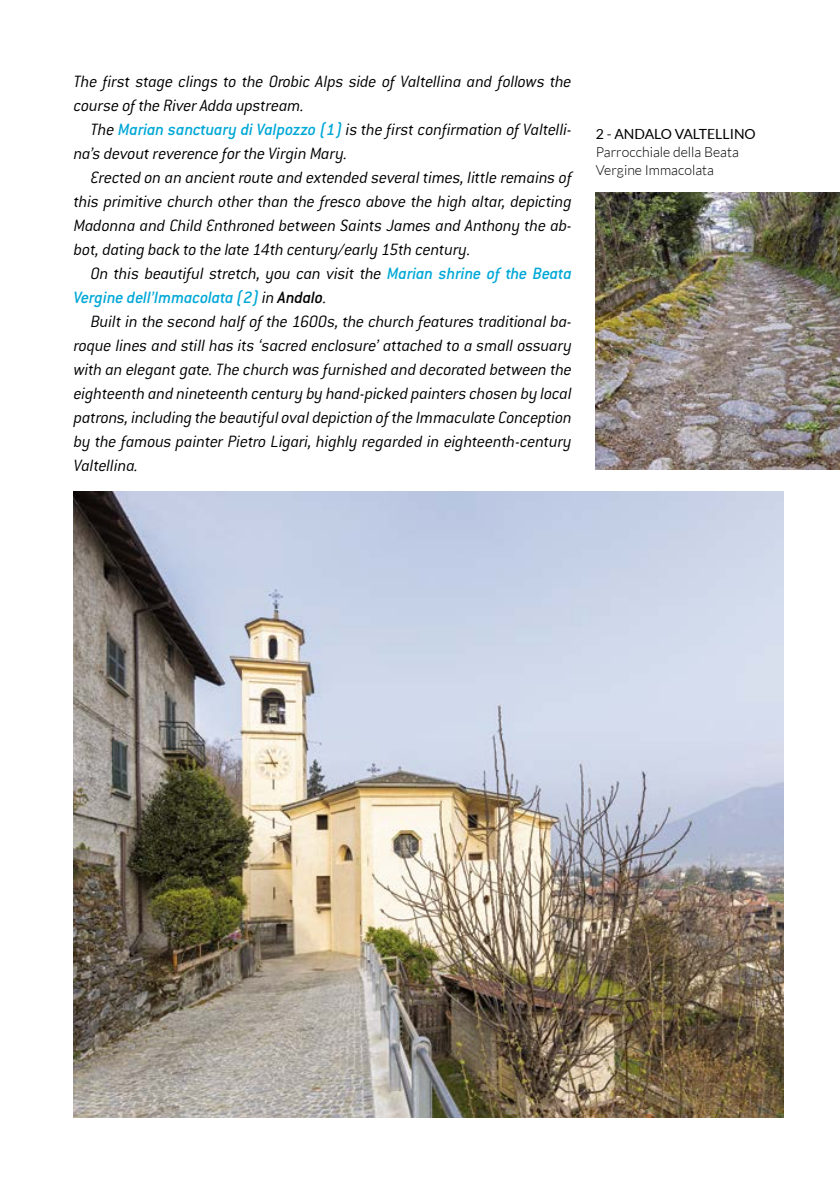
<style>
.page{position:relative;width:840px;height:1191px;background:#fff}
.page>*{position:absolute;margin:0;border:0;box-sizing:border-box;transform-origin:0 0}
.t1{font:italic 300 18px/24px "Conduit ITC";letter-spacing:-.01em;color:#000}
.t2{font:italic 500 18px/24px "Conduit ITC";letter-spacing:-.01em;color:#00a8d7}
.t3{font:300 14px/18px "Lato";color:#000}
.t4{font:14px "Lato";color:#000}
.s1{font-weight:500;color:#00a8d7}
.s2{font-weight:300;color:#000}
.s3{color:#000}
</style>
<div class="page">
<img style="left:595px;top:193px;width:244px;height:276px">
<img style="left:74px;top:492px;width:708px;height:625px">
<p class="t1" style="left:74px;top:70px;width:499px">The first stage clings to the Orobic Alps side of Valtellina and follows the course of the River Adda upstream.</p>
<p class="t1" style="left:74px;top:118px;width:499px;text-indent:17px">The <span class="s1">Marian sanctuary di Valpozzo (1)</span> is the first confirmation of Valtelli&shy;na’s devout reverence for the Virgin Mary.</p>
<p class="t1" style="left:74px;top:166px;width:499px;text-align:justify;text-indent:17px">Erected on an ancient route and extended several times, little remains of this primitive church other than the fresco above the high altar, depicting Madonna and Child Enthroned between Saints James and Anthony the ab&shy;bot, dating back to the late 14th century/early 15th century.</p>
<p class="t2" style="left:74px;top:262px;width:499px;text-indent:17px"><span class="s2">On this beautiful stretch, you can visit the</span> Marian shrine of the Beata<br>Vergine dell’Immacolata (2) <span class="s2">in</span> <span class="s3">Andalo</span><span class="s2">.</span></p>
<p class="t1" style="left:74px;top:310px;width:499px;text-align:justify;text-indent:17px">Built in the second half of the 1600s, the church features traditional ba&shy;roque lines and still has its ‘sacred enclosure’ attached to a small ossuary with an elegant gate. The church was furnished and decorated between the eighteenth and nineteenth century by hand-picked painters chosen by local patrons, including the beautiful oval depiction of the Immaculate Conception by the famous painter Pietro Ligari, highly regarded in eighteenth-century Valtellina.</p>
<p class="t4" style="left:595px;top:126px;width:161px">2 - ANDALO VALTELLINO</p>
<p class="t3" style="left:595px;top:143px;width:144px">Parrocchiale della Beata<br>Vergine Immacolata</p>
</div>
